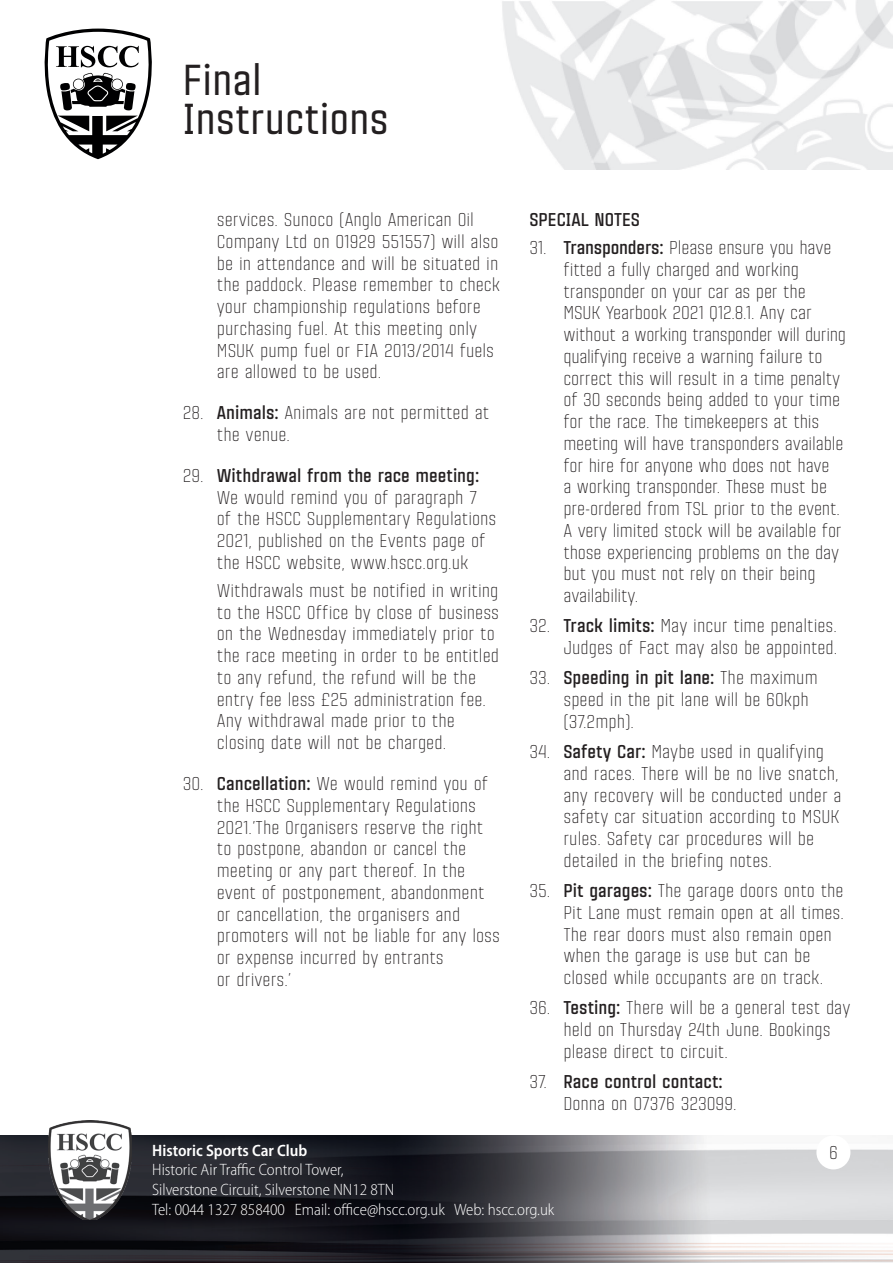
<style>
.page{position:relative;width:893px;height:1263px;background:#fff}
.page>*{position:absolute;margin:0;border:0;box-sizing:border-box;transform-origin:0 0}
.t1{font:500 42px/39px "Citadina";color:#231f20}
.t2{font:300 18px/21.8px "Citadina";color:#231f20}
.t3{font:700 18px "Citadina";color:#231f20}
.t4{font:300 semi-condensed 16.5px/19.8px "Myriad Pro";color:#fff}
.t5{font:600 semi-condensed 16.5px "Myriad Pro";color:#fff}
.s1{font-weight:700}
</style>
<div class="page">
<img style="left:88px;top:0;width:805px;height:170px">
<svg style="left:44px;top:29px;width:110px;height:130px"></svg>
<img style="left:0;top:1135px;width:893px;height:85px">
<img style="left:48px;top:1120px;width:84px;height:100px">
<img style="left:0;top:1220px;width:893px;height:43px">
<div style="left:816px;top:1135px;width:34px;height:34px;background:#fff;border-radius:50%"></div>
<h1 class="t1" style="left:183px;top:59px;width:208px">Final<br>Instructions</h1>
<p class="t2" style="left:217px;top:208px;width:285px">services. Sunoco (Anglo American Oil Company Ltd on 01929 551557) will also be in attendance and will be situated in the paddock. Please remember to check your championship regulations before purchasing fuel. At this meeting only MSUK pump fuel or FIA 2013/2014 fuels are allowed to be used.</p>
<p class="t2" style="left:217px;top:401px;width:274px;text-indent:-34px">28. <span class="s1">Animals:</span> Animals are not permitted at the venue.</p>
<p class="t2" style="left:217px;top:463px;width:281px;text-indent:-34px">29. <span class="s1">Withdrawal from the race meeting:<br></span>We would remind you of paragraph 7<br>of the HSCC Supplementary Regulations 2021, published on the Events page of the HSCC website, www.hscc.org.uk</p>
<p class="t2" style="left:217px;top:579px;width:284px">Withdrawals must be notified in writing to the HSCC Office by close of business on the Wednesday immediately prior to the race meeting in order to be entitled to any refund, the refund will be the entry fee less £25 administration fee.<br>Any withdrawal made prior to the closing date will not be charged.</p>
<p class="t2" style="left:217px;top:772px;width:285px;text-indent:-34px">30. <span class="s1">Cancellation:</span> We would remind you of the HSCC Supplementary Regulations 2021.’The Organisers reserve the right to postpone, abandon or cancel the meeting or any part thereof. In the event of postponement, abandonment or cancellation, the organisers and promoters will not be liable for any loss or expense incurred by entrants<br>or drivers.’</p>
<p class="t3" style="left:529px;top:206px;width:112px">SPECIAL NOTES</p>
<p class="t2" style="left:563px;top:236px;width:284px;text-indent:-34px">31. <span class="s1">Transponders:</span> Please ensure you have fitted a fully charged and working transponder on your car as per the MSUK Yearbook 2021 Q12.8.1. Any car without a working transponder will during qualifying receive a warning failure to correct this will result in a time penalty of 30 seconds being added to your time for the race. The timekeepers at this meeting will have transponders available for hire for anyone who does not have<br>a working transponder. These must be pre-ordered from TSL prior to the event.<br>A very limited stock will be available for those experiencing problems on the day but you must not rely on their being availability.</p>
<p class="t2" style="left:529px;top:614px;width:309px;text-align:right">32. <span class="s1">Track limits:</span> May incur time penalties.<br>Judges of Fact may also be appointed.</p>
<p class="t2" style="left:563px;top:666px;width:256px;text-indent:-34px">33. <span class="s1">Speeding in pit lane:</span> The maximum speed in the pit lane will be 60kph (37.2mph).</p>
<p class="t2" style="left:563px;top:740px;width:280px;text-indent:-34px">34. <span class="s1">Safety Car:</span> Maybe used in qualifying and races. There will be no live snatch, any recovery will be conducted under a safety car situation according to MSUK rules. Safety car procedures will be detailed in the briefing notes.</p>
<p class="t2" style="left:563px;top:879px;width:282px;text-indent:-34px">35. <span class="s1">Pit garages:</span> The garage doors onto the Pit Lane must remain open at all times.<br>The rear doors must also remain open when the garage is use but can be closed while occupants are on track.</p>
<p class="t2" style="left:563px;top:996px;width:289px;text-indent:-34px">36. <span class="s1">Testing:</span> There will be a general test day held on Thursday 24th June. Bookings please direct to circuit.</p>
<p class="t2" style="left:563px;top:1070px;width:175px;text-indent:-34px">37. <span class="s1">Race control contact:<br></span>Donna on 07376 323099.</p>
<p class="t5" style="left:152px;top:1140px;width:157px">Historic Sports Car Club</p>
<p class="t4" style="left:152px;top:1160px;width:404px">Historic Air Traffic Control Tower,<br>Silverstone Circuit, Silverstone NN12 8TN<br>Tel: 0044 1327 858400 Email: office@hscc.org.uk Web: hscc.org.uk</p>
<p class="t2" style="left:829px;top:1140px;width:10px">6</p>
</div>
